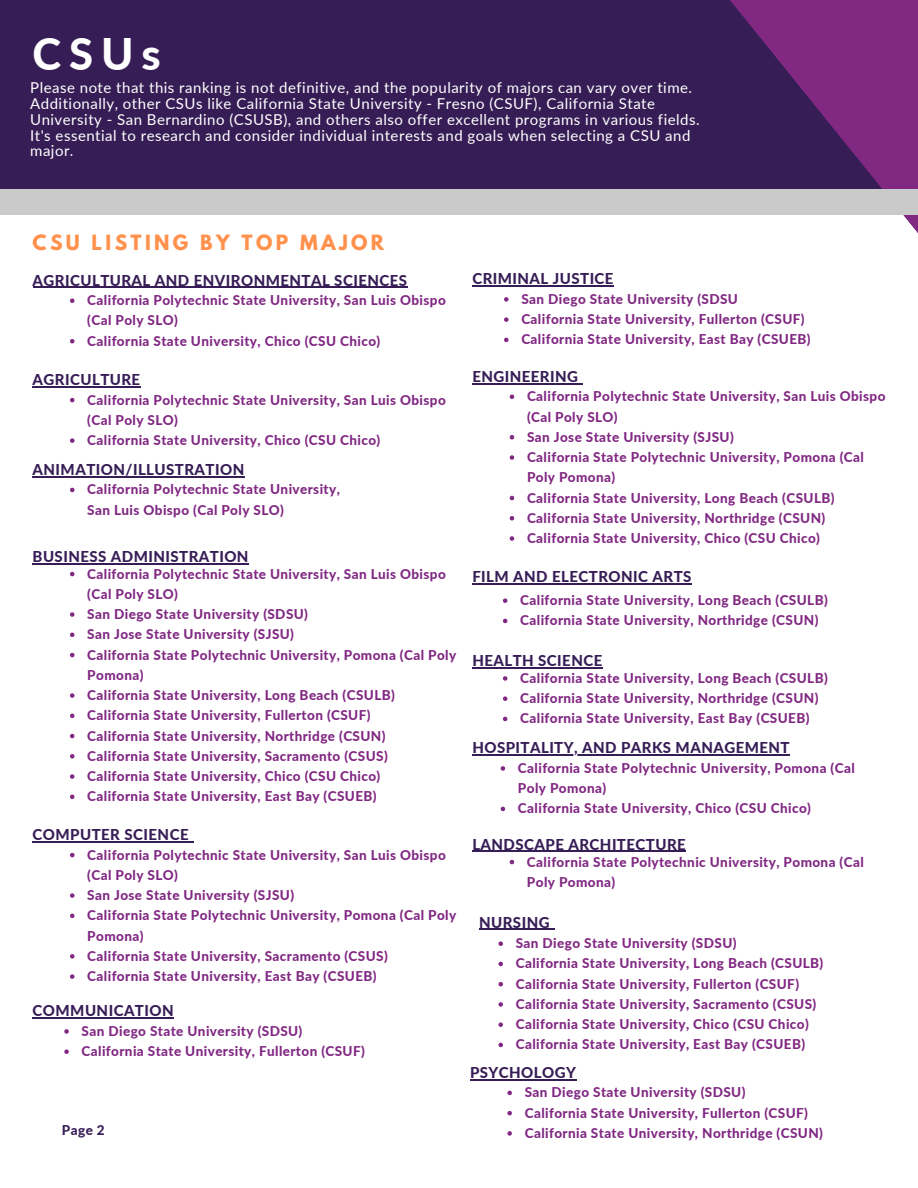
<style>
.page{position:relative;width:918px;height:1188px;background:#fff}
.page>*{position:absolute;margin:0;border:0;box-sizing:border-box;transform-origin:0 0}
.t1{font:800 43.65px "Lato";color:#fff}
.t2{font:700 18.75px "League Spartan";letter-spacing:.18em;color:#ff914d}
.t3{font:15px/15.8px "Lato";letter-spacing:.035em;color:#fff}
.t4{font:800 15px "Lato";letter-spacing:.03em;color:#371d56}
.t5{font:800 13.5px/20.2px "Lato";letter-spacing:.03em;color:#812883}
.t6{font:800 13.5px "Lato";color:#371d56}
</style>
<div class="page">
<div style="left:0;top:0;width:903px;height:203px;background:#371d56"></div>
<svg style="left:603px;top:0;width:315px;height:233px"></svg>
<div style="left:0;top:190px;width:918px;height:25px;background:#cacaca"></div>
<svg style="left:70px;top:853px;width:5px;height:4px"></svg>
<svg style="left:70px;top:893px;width:5px;height:5px"></svg>
<svg style="left:70px;top:914px;width:5px;height:4px"></svg>
<svg style="left:70px;top:954px;width:5px;height:5px"></svg>
<svg style="left:70px;top:974px;width:5px;height:5px"></svg>
<hr style="left:33px;top:841px;width:156px;height:1px;background:#371d56">
<hr style="left:33px;top:287px;width:375px;height:1px;background:#371d56">
<svg style="left:70px;top:298px;width:5px;height:5px"></svg>
<svg style="left:70px;top:339px;width:5px;height:4px"></svg>
<hr style="left:33px;top:563px;width:216px;height:2px;background:#371d56">
<svg style="left:70px;top:572px;width:4px;height:4px"></svg>
<svg style="left:70px;top:612px;width:4px;height:5px"></svg>
<svg style="left:70px;top:633px;width:4px;height:4px"></svg>
<svg style="left:70px;top:653px;width:4px;height:4px"></svg>
<svg style="left:70px;top:693px;width:4px;height:5px"></svg>
<svg style="left:70px;top:714px;width:4px;height:4px"></svg>
<svg style="left:70px;top:734px;width:4px;height:4px"></svg>
<svg style="left:70px;top:754px;width:4px;height:5px"></svg>
<svg style="left:70px;top:774px;width:4px;height:5px"></svg>
<svg style="left:70px;top:795px;width:4px;height:4px"></svg>
<hr style="left:33px;top:386px;width:108px;height:1px;background:#371d56">
<svg style="left:70px;top:398px;width:5px;height:4px"></svg>
<svg style="left:70px;top:438px;width:5px;height:5px"></svg>
<hr style="left:33px;top:476px;width:212px;height:1px;background:#371d56">
<svg style="left:70px;top:488px;width:5px;height:4px"></svg>
<hr style="left:470px;top:1079px;width:106px;height:1px;background:#371d56">
<svg style="left:507px;top:1091px;width:5px;height:4px"></svg>
<svg style="left:507px;top:1111px;width:5px;height:4px"></svg>
<svg style="left:507px;top:1131px;width:5px;height:5px"></svg>
<svg style="left:498px;top:941px;width:5px;height:5px"></svg>
<svg style="left:498px;top:962px;width:5px;height:4px"></svg>
<svg style="left:498px;top:982px;width:5px;height:4px"></svg>
<svg style="left:498px;top:1002px;width:5px;height:5px"></svg>
<svg style="left:498px;top:1022px;width:5px;height:5px"></svg>
<svg style="left:498px;top:1043px;width:5px;height:4px"></svg>
<hr style="left:479px;top:929px;width:71px;height:1px;background:#371d56">
<hr style="left:33px;top:1018px;width:141px;height:1px;background:#371d56">
<svg style="left:64px;top:1029px;width:5px;height:5px"></svg>
<svg style="left:64px;top:1049px;width:5px;height:5px"></svg>
<hr style="left:472px;top:383px;width:106px;height:1px;background:#371d56">
<svg style="left:510px;top:395px;width:4px;height:4px"></svg>
<svg style="left:510px;top:435px;width:4px;height:5px"></svg>
<svg style="left:510px;top:455px;width:4px;height:5px"></svg>
<svg style="left:510px;top:496px;width:4px;height:4px"></svg>
<svg style="left:510px;top:516px;width:4px;height:5px"></svg>
<svg style="left:510px;top:536px;width:4px;height:5px"></svg>
<hr style="left:472px;top:755px;width:318px;height:1px;background:#371d56">
<svg style="left:501px;top:766px;width:4px;height:5px"></svg>
<svg style="left:501px;top:807px;width:4px;height:4px"></svg>
<hr style="left:472px;top:851px;width:214px;height:1px;background:#371d56">
<svg style="left:510px;top:860px;width:4px;height:4px"></svg>
<hr style="left:472px;top:583px;width:220px;height:1px;background:#371d56">
<svg style="left:503px;top:598px;width:4px;height:5px"></svg>
<svg style="left:503px;top:619px;width:4px;height:4px"></svg>
<hr style="left:472px;top:667px;width:131px;height:2px;background:#371d56">
<svg style="left:503px;top:676px;width:4px;height:5px"></svg>
<svg style="left:503px;top:696px;width:4px;height:5px"></svg>
<svg style="left:503px;top:717px;width:4px;height:4px"></svg>
<hr style="left:472px;top:286px;width:142px;height:1px;background:#371d56">
<svg style="left:504px;top:297px;width:5px;height:5px"></svg>
<svg style="left:504px;top:317px;width:5px;height:5px"></svg>
<svg style="left:504px;top:338px;width:5px;height:4px"></svg>
<p class="t1" style="left:33px;top:26px;width:130px">CSUs</p>
<p class="t3" style="left:30px;top:80px;width:671px">Please note that this ranking is not definitive, and the popularity of majors can vary over time.<br>Additionally, other CSUs like California State University - Fresno (CSUF), California State University - San Bernardino (CSUSB), and others also offer excellent programs in various fields.<br>It's essential to research and consider individual interests and goals when selecting a CSU and major.</p>
<p class="t2" style="left:33px;top:234px;width:353px">CSU LISTING BY TOP MAJOR</p>
<p class="t4" style="left:33px;top:271px;width:376px">AGRICULTURAL AND ENVIRONMENTAL SCIENCES</p>
<p class="t5" style="left:87px;top:290px;width:360px">California Polytechnic State University, San Luis Obispo (Cal Poly SLO)</p>
<p class="t5" style="left:87px;top:330px;width:295px">California State University, Chico (CSU Chico)</p>
<p class="t4" style="left:33px;top:370px;width:109px">AGRICULTURE</p>
<p class="t5" style="left:87px;top:389px;width:360px">California Polytechnic State University, San Luis Obispo (Cal Poly SLO)</p>
<p class="t5" style="left:87px;top:430px;width:295px">California State University, Chico (CSU Chico)</p>
<p class="t4" style="left:33px;top:460px;width:213px">ANIMATION/ILLUSTRATION</p>
<p class="t5" style="left:87px;top:479px;width:254px">California Polytechnic State University,<br>San Luis Obispo (Cal Poly SLO)</p>
<p class="t4" style="left:33px;top:548px;width:217px">BUSINESS ADMINISTRATION</p>
<p class="t5" style="left:87px;top:563px;width:360px">California Polytechnic State University, San Luis Obispo (Cal Poly SLO)</p>
<p class="t5" style="left:87px;top:604px;width:222px">San Diego State University (SDSU)</p>
<p class="t5" style="left:87px;top:624px;width:208px">San Jose State University (SJSU)</p>
<p class="t5" style="left:87px;top:644px;width:370px">California State Polytechnic University, Pomona (Cal Poly<br>Pomona)</p>
<p class="t5" style="left:87px;top:685px;width:309px">California State University, Long Beach (CSULB)</p>
<p class="t5" style="left:87px;top:705px;width:285px">California State University, Fullerton (CSUF)</p>
<p class="t5" style="left:87px;top:725px;width:300px">California State University, Northridge (CSUN)</p>
<p class="t5" style="left:87px;top:745px;width:302px">California State University, Sacramento (CSUS)</p>
<p class="t5" style="left:87px;top:766px;width:295px">California State University, Chico (CSU Chico)</p>
<p class="t5" style="left:87px;top:786px;width:291px">California State University, East Bay (CSUEB)</p>
<p class="t4" style="left:33px;top:825px;width:157px">COMPUTER SCIENCE</p>
<p class="t5" style="left:87px;top:844px;width:360px">California Polytechnic State University, San Luis Obispo (Cal Poly SLO)</p>
<p class="t5" style="left:87px;top:885px;width:208px">San Jose State University (SJSU)</p>
<p class="t5" style="left:87px;top:905px;width:370px">California State Polytechnic University, Pomona (Cal Poly<br>Pomona)</p>
<p class="t5" style="left:87px;top:945px;width:302px">California State University, Sacramento (CSUS)</p>
<p class="t5" style="left:87px;top:966px;width:291px">California State University, East Bay (CSUEB)</p>
<p class="t4" style="left:33px;top:1002px;width:143px">COMMUNICATION</p>
<p class="t5" style="left:82px;top:1021px;width:222px">San Diego State University (SDSU)</p>
<p class="t5" style="left:82px;top:1041px;width:285px">California State University, Fullerton (CSUF)</p>
<p class="t6" style="left:62px;top:1122px;width:44px">Page 2</p>
<p class="t4" style="left:472px;top:270px;width:143px">CRIMINAL JUSTICE</p>
<p class="t5" style="left:521px;top:289px;width:218px">San Diego State University (SDSU</p>
<p class="t5" style="left:521px;top:309px;width:285px">California State University, Fullerton (CSUF)</p>
<p class="t5" style="left:521px;top:329px;width:291px">California State University, East Bay (CSUEB)</p>
<p class="t4" style="left:472px;top:367px;width:107px">ENGINEERING</p>
<p class="t5" style="left:527px;top:386px;width:360px">California Polytechnic State University, San Luis Obispo (Cal Poly SLO)</p>
<p class="t5" style="left:527px;top:426px;width:208px">San Jose State University (SJSU)</p>
<p class="t5" style="left:527px;top:447px;width:338px">California State Polytechnic University, Pomona (Cal<br>Poly Pomona)</p>
<p class="t5" style="left:527px;top:487px;width:309px">California State University, Long Beach (CSULB)</p>
<p class="t5" style="left:527px;top:507px;width:300px">California State University, Northridge (CSUN)</p>
<p class="t5" style="left:527px;top:528px;width:295px">California State University, Chico (CSU Chico)</p>
<p class="t4" style="left:472px;top:567px;width:221px">FILM AND ELECTRONIC ARTS</p>
<p class="t5" style="left:520px;top:590px;width:309px">California State University, Long Beach (CSULB)</p>
<p class="t5" style="left:520px;top:610px;width:300px">California State University, Northridge (CSUN)</p>
<p class="t4" style="left:472px;top:651px;width:132px">HEALTH SCIENCE</p>
<p class="t5" style="left:520px;top:668px;width:309px">California State University, Long Beach (CSULB)</p>
<p class="t5" style="left:520px;top:688px;width:300px">California State University, Northridge (CSUN)</p>
<p class="t5" style="left:520px;top:708px;width:291px">California State University, East Bay (CSUEB)</p>
<p class="t4" style="left:472px;top:739px;width:319px">HOSPITALITY, AND PARKS MANAGEMENT</p>
<p class="t5" style="left:518px;top:758px;width:338px">California State Polytechnic University, Pomona (Cal<br>Poly Pomona)</p>
<p class="t5" style="left:518px;top:798px;width:295px">California State University, Chico (CSU Chico)</p>
<p class="t4" style="left:472px;top:835px;width:215px">LANDSCAPE ARCHITECTURE</p>
<p class="t5" style="left:527px;top:851px;width:338px">California State Polytechnic University, Pomona (Cal<br>Poly Pomona)</p>
<p class="t4" style="left:479px;top:913px;width:72px">NURSING</p>
<p class="t5" style="left:516px;top:933px;width:222px">San Diego State University (SDSU)</p>
<p class="t5" style="left:516px;top:953px;width:309px">California State University, Long Beach (CSULB)</p>
<p class="t5" style="left:516px;top:973px;width:285px">California State University, Fullerton (CSUF)</p>
<p class="t5" style="left:516px;top:994px;width:302px">California State University, Sacramento (CSUS)</p>
<p class="t5" style="left:516px;top:1014px;width:295px">California State University, Chico (CSU Chico)</p>
<p class="t5" style="left:516px;top:1034px;width:291px">California State University, East Bay (CSUEB)</p>
<p class="t4" style="left:470px;top:1063px;width:107px">PSYCHOLOGY</p>
<p class="t5" style="left:525px;top:1082px;width:222px">San Diego State University (SDSU)</p>
<p class="t5" style="left:525px;top:1102px;width:285px">California State University, Fullerton (CSUF)</p>
<p class="t5" style="left:525px;top:1123px;width:300px">California State University, Northridge (CSUN)</p>
</div>
